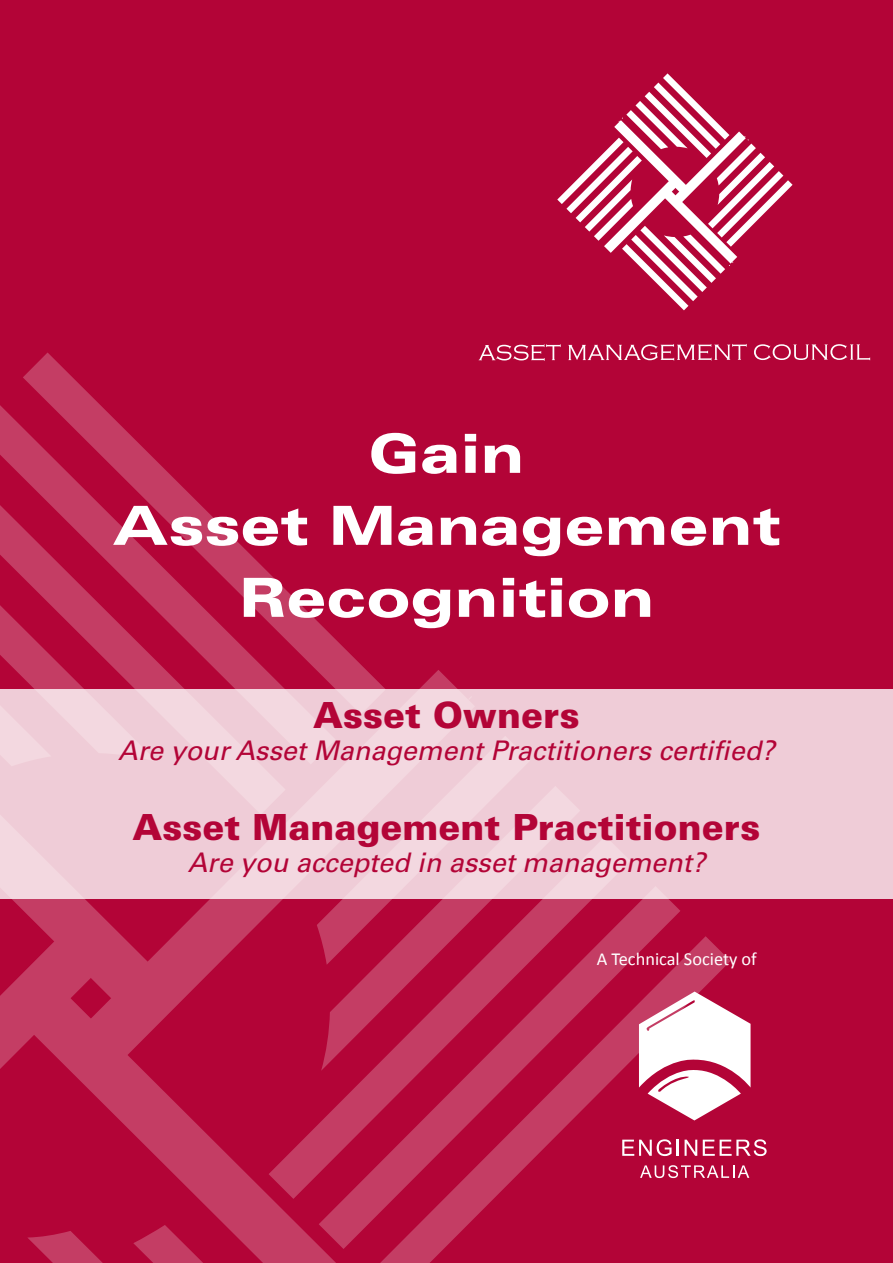
<style>
.page{position:relative;width:893px;height:1263px;background:#b30437}
.page>*{position:absolute;margin:0;border:0;box-sizing:border-box;transform-origin:0 0}
.t1{font:900 expanded 54px/72px "Univers LT Std";color:#fff;text-align:center}
.t2{font:900 36px "Univers LT Std";color:#b30437}
.t3{font:italic 27px "Univers LT Std";color:#b30437}
.t4{font:18.3px "Calibri";color:#fff}
</style>
<div class="page">
<svg style="left:479px;top:344px;width:82px;height:17px"></svg>
<svg style="left:568px;top:344px;width:179px;height:17px"></svg>
<svg style="left:754px;top:344px;width:116px;height:16px"></svg>
<svg style="left:557px;top:73px;width:236px;height:237px"></svg>
<svg style="left:12px;top:899px;width:59px;height:21px"></svg>
<svg style="left:23px;top:352px;width:343px;height:318px"></svg>
<svg style="left:0;top:403px;width:336px;height:267px"></svg>
<svg style="left:0;top:453px;width:286px;height:217px"></svg>
<svg style="left:0;top:503px;width:157px;height:186px"></svg>
<svg style="left:71px;top:670px;width:387px;height:316px;fill:#c43d64"></svg>
<svg style="left:380px;top:936px;width:350px;height:327px"></svg>
<svg style="left:365px;top:899px;width:315px;height:350px"></svg>
<svg style="left:269px;top:899px;width:361px;height:300px"></svg>
<svg style="left:321px;top:899px;width:259px;height:172px"></svg>
<svg style="left:317px;top:899px;width:213px;height:66px"></svg>
<svg style="left:108px;top:986px;width:257px;height:277px"></svg>
<svg style="left:27px;top:1225px;width:223px;height:38px"></svg>
<svg style="left:0;top:920px;width:108px;height:188px"></svg>
<svg style="left:622px;top:1139px;width:57px;height:17px"></svg>
<svg style="left:685px;top:1140px;width:12px;height:16px"></svg>
<svg style="left:703px;top:1139px;width:64px;height:17px"></svg>
<svg style="left:640px;top:1165px;width:109px;height:13px"></svg>
<svg style="left:639px;top:991px;width:111px;height:129px"></svg>
<div style="left:0;top:689px;width:893px;height:210px;background:#efccd7"></div>
<h1 class="t1" style="left:112px;top:417px;width:670px">Gain<br>Asset Management<br>Recognition</h1>
<h2 class="t2" style="left:313px;top:692px;width:268px">Asset Owners</h2>
<p class="t3" style="left:118px;top:735px;width:658px">Are your Asset Management Practitioners certified?</p>
<h2 class="t2" style="left:133px;top:804px;width:629px">Asset Management Practitioners</h2>
<p class="t3" style="left:188px;top:846px;width:519px">Are you accepted in asset management?</p>
<p class="t4" style="left:597px;top:947px;width:162px">A Technical Society of</p>
</div>
